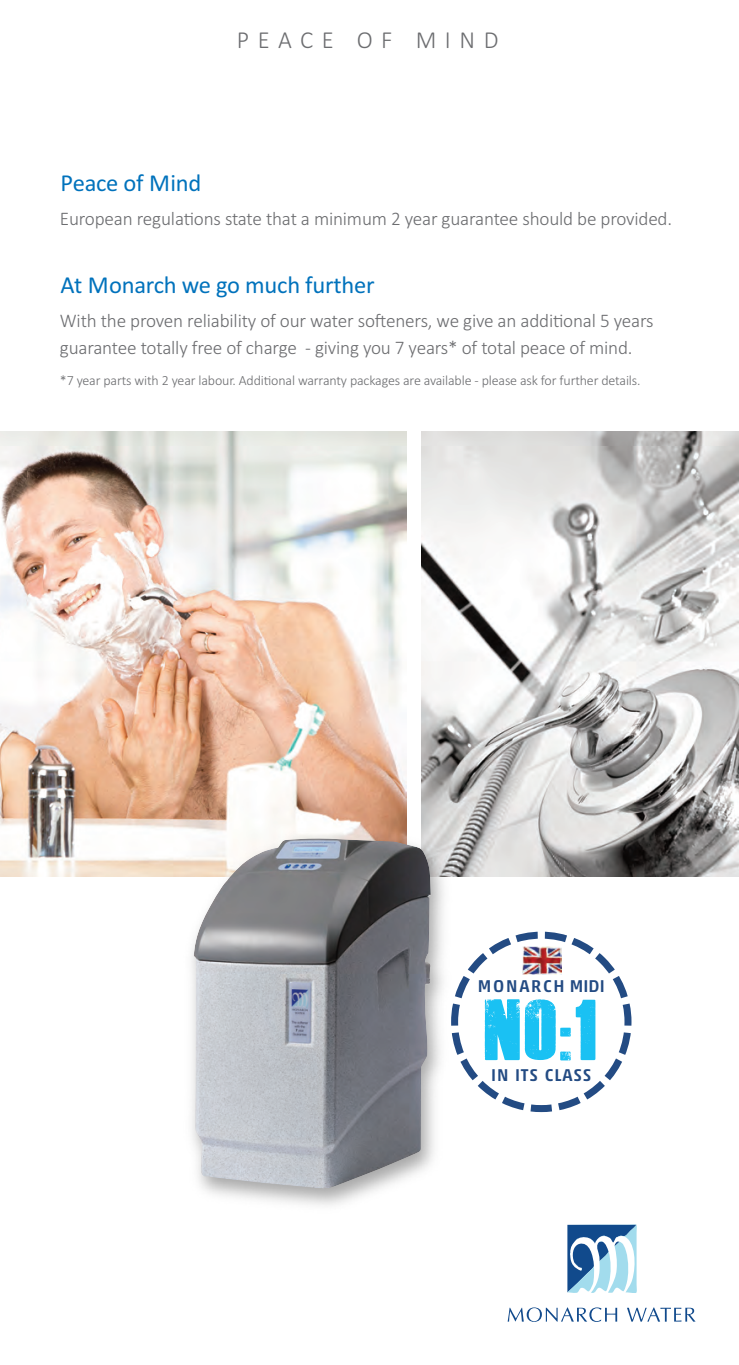
<style>
.page{position:relative;width:739px;height:1365px;background:#fff}
.page>*{position:absolute;margin:0;border:0;box-sizing:border-box;transform-origin:0 0}
.t1{font:59.68px "Dead Kansas";color:#1ac1f3}
.t2{font:24.5px "Calibri";letter-spacing:-.01em;color:#0072bc}
.t3{font:300 24.5px "Calibri";letter-spacing:.35em;color:#6c6d70}
.t4{font:300 19.25px/26.6px "Calibri";letter-spacing:-.01em;color:#6c6d70}
.t5{font:500 17.32px "Akko Pro";letter-spacing:.1em;color:#234b83}
.t6{font:500 17.32px "Akko Pro";letter-spacing:.05em;color:#234b83}
.t7{font:300 14px "Calibri";letter-spacing:-.01em;color:#6c6d70}
</style>
<div class="page">
<img style="left:422px;top:431px;width:317px;height:445px">
<img style="left:0;top:431px;width:406px;height:445px">
<img style="left:126px;top:808px;width:376px;height:398px">
<img style="left:194px;top:838px;width:237px;height:350px">
<svg style="left:447px;top:928px;width:185px;height:187px"></svg>
<img style="left:522px;top:946px;width:40px;height:28px">
<svg style="left:567px;top:1224px;width:70px;height:69px"></svg>
<svg style="left:507px;top:1307px;width:110px;height:14px"></svg>
<svg style="left:627px;top:1307px;width:68px;height:14px"></svg>
<p class="t3" style="left:237px;top:25px;width:263px">PEACE OF MIND</p>
<p class="t2" style="left:60px;top:168px;width:142px">Peace of Mind</p>
<p class="t4" style="left:60px;top:205px;width:614px">European regulations state that a minimum 2 year guarantee should be provided.</p>
<p class="t2" style="left:60px;top:270px;width:316px">At Monarch we go much further</p>
<p class="t4" style="left:60px;top:307px;width:595px">With the proven reliability of our water softeners, we give an additional 5 years guarantee totally free of charge - giving you 7 years* of total peace of mind.</p>
<p class="t7" style="left:60px;top:371px;width:582px">*7 year parts with 2 year labour. Additional warranty packages are available - please ask for further details.</p>
<p class="t5" style="left:478px;top:980px;width:128px">MONARCH MIDI</p>
<h1 class="t1" style="left:484px;top:993px;width:115px">No:1</h1>
<p class="t6" style="left:491px;top:1068px;width:102px">IN ITS CLASS</p>
</div>
